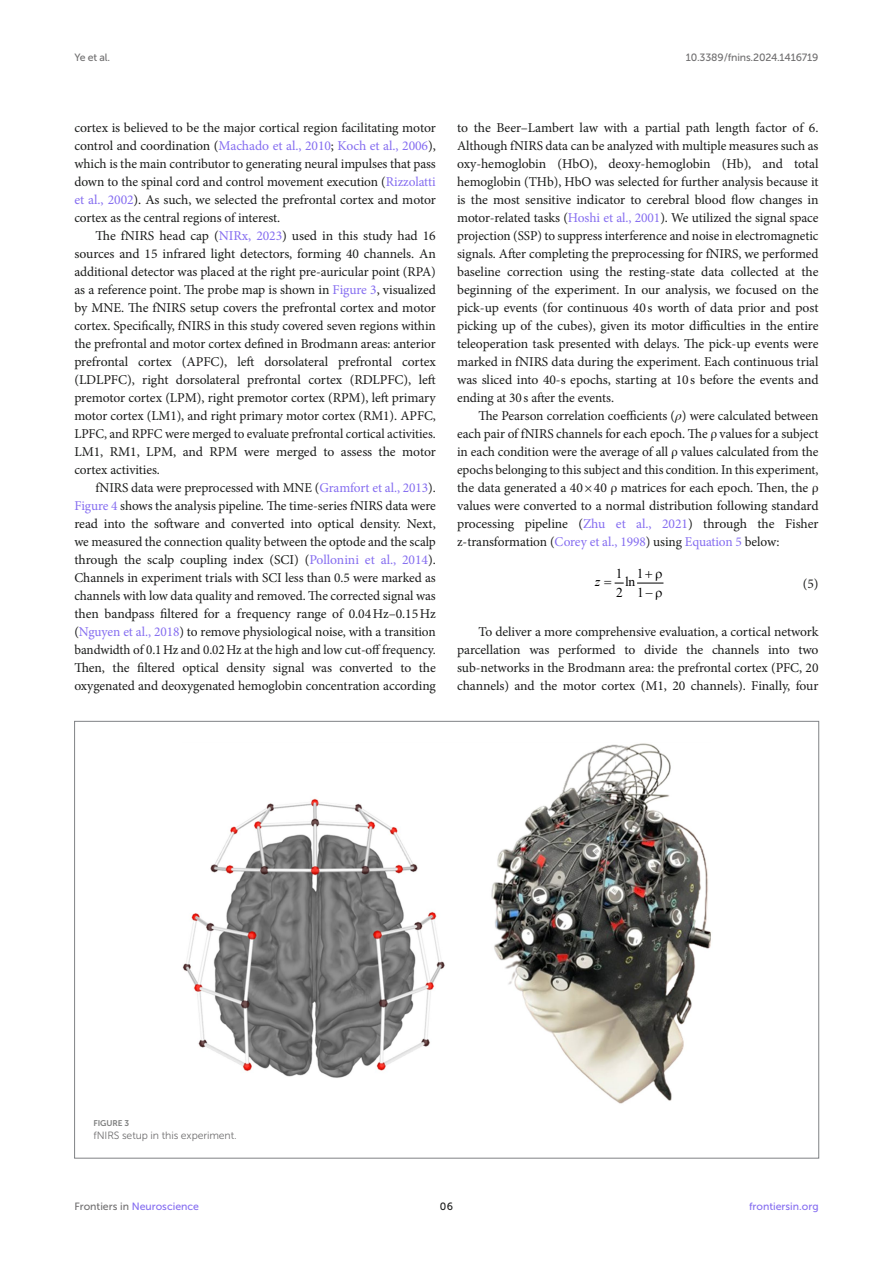
<style>
.page{position:relative;width:893px;height:1263px;background:#fff}
.page>*{position:absolute;margin:0;border:0;box-sizing:border-box;transform-origin:0 0}
.TEXT{font:13.5px/18px "Minion Pro";letter-spacing:-.005em;color:#1b1c1b;text-align:justify}
.TEXT_FLUSH{font:13.5px/18px "Minion Pro";letter-spacing:-.01em;color:#1b1c1b;text-align:justify}
.spi-math-img{font:13.5px/10.6px "Times New Roman";color:#000}
.EQ{font:13.5px "Minion Pro";color:#1b1c1b}
.spi-math-img-2{font:italic 13.5px "Times New Roman";color:#000}
.t1{font:10.5px "Museo Sans 500";color:#856df0}
.t2{font:10.5px "Museo Sans 500";letter-spacing:-.015em;color:#706f70}
.FIG_LEG{font:10.5px "Museo Sans 300";letter-spacing:-.01em;color:#706f70}
.t3{font:10.5px "Museo Sans 500";color:#1b1c1b}
.FIG_HD{font:8.25px "Museo Sans 700";letter-spacing:-.01em;color:#7e7f7f}
.s1{color:#856df0}
.s2{font-family:"STIX General";font-style:italic}
.s3{font-family:"STIX General"}
.s4{color:#706f70}
</style>
<div class="page">
<img style="left:182px;top:743px;width:529px;height:361px">
<svg style="left:638px;top:582px;width:25px;height:2px"></svg>
<svg style="left:614px;top:582px;width:9px;height:2px"></svg>
<p class="t2" style="left:74px;top:51px;width:37px">Ye et al.</p>
<p class="t2" style="left:686px;top:51px;width:134px">10.3389/fnins.2024.1416719</p>
<p class="TEXT_FLUSH" style="left:74px;top:119px;width:363px">cortex is believed to be the major cortical region facilitating motor control and coordination (<span class="s1">Machado et al., 2010</span>; <span class="s1">Koch et al., 2006</span>), which is the main contributor to generating neural impulses that pass down to the spinal cord and control movement execution (<span class="s1">Rizzolatti et al., 2002</span>). As such, we selected the prefrontal cortex and motor cortex as the central regions of interest.</p>
<p class="TEXT" style="left:74px;top:227px;width:363px;text-indent:21px">The fNIRS head cap (<span class="s1">NIRx, 2023</span>) used in this study had 16 sources and 15 infrared light detectors, forming 40 channels. An additional detector was placed at the right pre-auricular point (RPA) as a reference point. The probe map is shown in <span class="s1">Figure 3</span>, visualized by MNE. The fNIRS setup covers the prefrontal cortex and motor cortex. Specifically, fNIRS in this study covered seven regions within the prefrontal and motor cortex defined in Brodmann areas: anterior prefrontal cortex (APFC), left dorsolateral prefrontal cortex (LDLPFC), right dorsolateral prefrontal cortex (RDLPFC), left premotor cortex (LPM), right premotor cortex (RPM), left primary motor cortex (LM1), and right primary motor cortex (RM1). APFC, LPFC, and RPFC were merged to evaluate prefrontal cortical activities.<br>LM1, RM1, LPM, and RPM were merged to assess the motor cortex activities.</p>
<p class="TEXT" style="left:74px;top:479px;width:363px;text-indent:21px">fNIRS data were preprocessed with MNE (<span class="s1">Gramfort et al., 2013</span>).<br><span class="s1">Figure 4</span> shows the analysis pipeline. The time-series fNIRS data were read into the software and converted into optical density. Next, we measured the connection quality between the optode and the scalp through the scalp coupling index (SCI) (<span class="s1">Pollonini et al., 2014</span>).<br>Channels in experiment trials with SCI less than 0.5 were marked as channels with low data quality and removed. The corrected signal was then bandpass filtered for a frequency range of 0.04Hz–0.15Hz (<span class="s1">Nguyen et al., 2018</span>) to remove physiological noise, with a transition bandwidth of 0.1Hz and 0.02Hz at the high and low cut-off frequency.<br>Then, the filtered optical density signal was converted to the oxygenated and deoxygenated hemoglobin concentration according</p>
<p class="TEXT" style="left:457px;top:119px;width:363px">to the Beer–Lambert law with a partial path length factor of 6.<br>Although fNIRS data can be analyzed with multiple measures such as oxy-hemoglobin (HbO), deoxy-hemoglobin (Hb), and total hemoglobin (THb), HbO was selected for further analysis because it is the most sensitive indicator to cerebral blood flow changes in motor-related tasks (<span class="s1">Hoshi et al., 2001</span>). We utilized the signal space projection (SSP) to suppress interference and noise in electromagnetic signals. After completing the preprocessing for fNIRS, we performed baseline correction using the resting-state data collected at the beginning of the experiment. In our analysis, we focused on the pick-up events (for continuous 40s worth of data prior and post picking up of the cubes), given its motor difficulties in the entire teleoperation task presented with delays. The pick-up events were marked in fNIRS data during the experiment. Each continuous trial was sliced into 40-s epochs, starting at 10s before the events and ending at 30s after the events.</p>
<p class="TEXT" style="left:457px;top:407px;width:363px;text-indent:21px">The Pearson correlation coefficients (<span class="s2">ρ</span>) were calculated between each pair of fNIRS channels for each epoch. The <span class="s3">ρ</span> values for a subject in each condition were the average of all <span class="s3">ρ</span> values calculated from the epochs belonging to this subject and this condition. In this experiment, the data generated a 40×40 <span class="s3">ρ</span> matrices for each epoch. Then, the <span class="s3">ρ </span>values were converted to a normal distribution following standard processing pipeline (<span class="s1">Zhu et al., 2021</span>) through the Fisher z-transformation (<span class="s1">Corey et al., 1998</span>) using <span class="s1">Equation 5</span> below:</p>
<p class="spi-math-img" style="left:616px;top:567px;width:29px">1 1</p>
<p class="spi-math-img" style="left:616px;top:576px;width:38px;text-indent:9px">ln<br>2 1−</p>
<p class="spi-math-img-2" style="left:595px;top:573px;width:7px">z</p>
<p class="EQ" style="left:803px;top:575px;width:17px">(5)</p>
<p class="TEXT" style="left:457px;top:623px;width:363px;text-indent:21px">To deliver a more comprehensive evaluation, a cortical network parcellation was performed to divide the channels into two sub-networks in the Brodmann area: the prefrontal cortex (PFC, 20 channels) and the motor cortex (M1, 20 channels). Finally, four</p>
<p class="FIG_HD" style="left:94px;top:1118px;width:37px">FIGURE 3</p>
<p class="FIG_LEG" style="left:94px;top:1130px;width:145px">fNIRS setup in this experiment.</p>
<p class="t1" style="left:74px;top:1200px;width:126px"><span class="s4">Frontiers in</span> Neuroscience</p>
<p class="t3" style="left:440px;top:1200px;width:15px">06</p>
<p class="t1" style="left:749px;top:1200px;width:71px">frontiersin.org</p>
</div>
